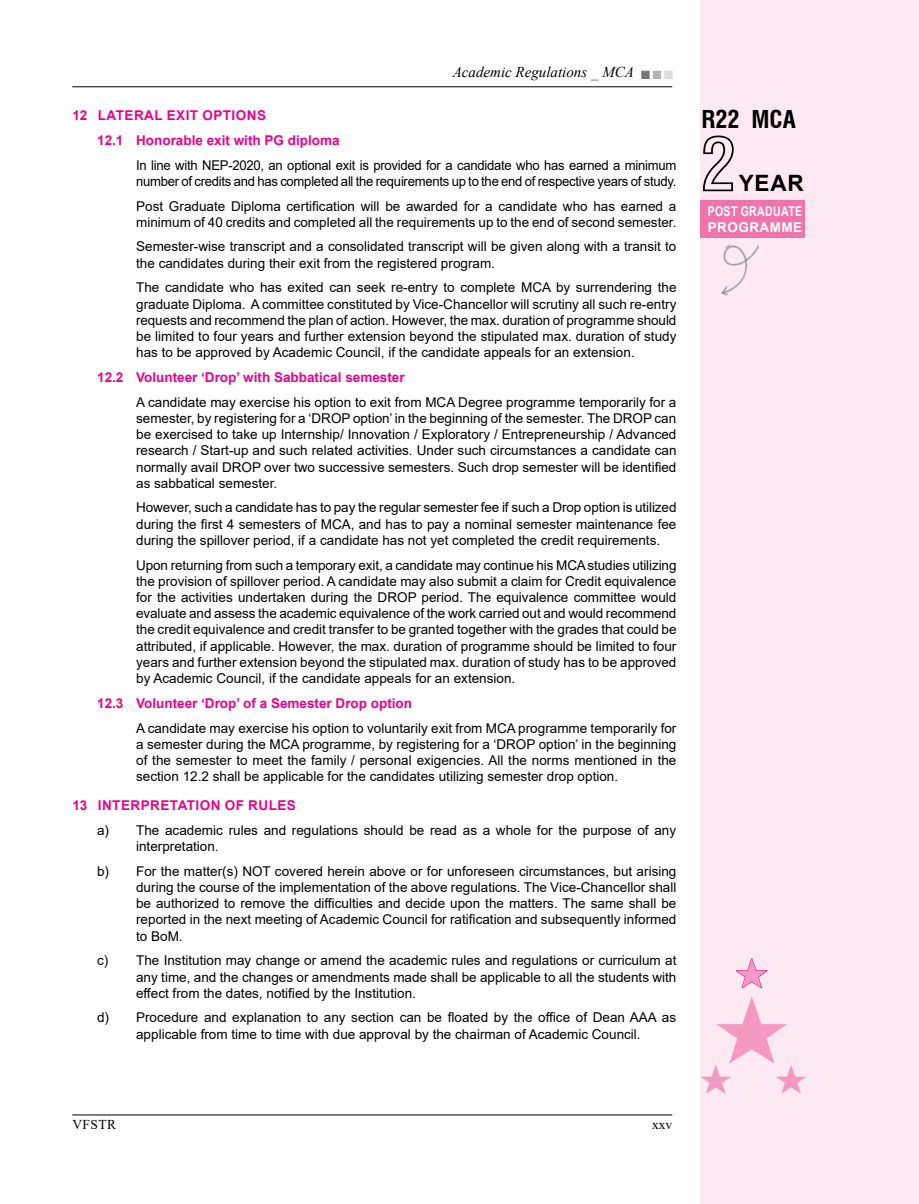
<style>
.page{position:relative;width:919px;height:1204px;background:#fff}
.page>*{position:absolute;margin:0;border:0;box-sizing:border-box;transform-origin:0 0}
.t1{font:73.5px "Swiss 721 BT Bold Condensed Outline";color:#000}
.t2{font:36.75px "Zapf Dingbats IT Cby BT";color:#f49ac2}
.t3{font:700 condensed 24px "Swiss 721 BT";color:#000}
.t4{font:700 22.5px "Arial";color:#000}
.t5{font:italic 15px "Times New Roman";color:#000}
.t6{font:13.5px/16.2px "Arial";color:#000;text-align:justify}
.t7{font:13.5px/16.2px "Arial";letter-spacing:-.02em;color:#000}
.t8{font:700 13.5px/24.8px "Arial";color:#ec008c}
.t9{font:700 13.5px/16.2px "Arial";letter-spacing:.035em;color:#fff;scale:.78 1}
.t10{font:13.5px "Times New Roman";letter-spacing:.035em;color:#000}
</style>
<div class="page">
<div style="left:700px;top:0;width:218px;height:1203px;background:#fde9f1"></div>
<div style="left:700px;top:200px;width:104px;height:38px;background:#f173ac"></div>
<img style="left:721px;top:244px;width:38px;height:52px">
<hr style="left:72px;top:1114px;width:600px;height:1px;background:#000">
<hr style="left:72px;top:86px;width:600px;height:1px;background:#000">
<div style="left:641px;top:71px;width:8px;height:8px;background:#77787b;border:1px solid #77787b"></div>
<div style="left:653px;top:71px;width:7px;height:8px;background:#b1b4b6"></div>
<div style="left:664px;top:71px;width:8px;height:8px;background:#dcddde"></div>
<svg style="left:736px;top:958px;width:32px;height:31px"></svg>
<p class="t5" style="left:452px;top:62px;width:183px">Academic Regulations _ MCA</p>
<p class="t8" style="left:97px;top:103px;width:244px;text-indent:37px">RAL EXIT OPTIONS<br>12.1 Honorable exit with PG diploma</p>
<p class="t7" style="left:136px;top:157px;width:541px">In line with NEP-2020, an optional exit is provided for a candidate who has earned a minimum number of credits and has completed all the requirements up to the end of respective years of study.</p>
<p class="t6" style="left:136px;top:198px;width:541px">Post Graduate Diploma certification will be awarded for a candidate who has earned a minimum of 40 credits and completed all the requirements up to the end of second semester.</p>
<p class="t6" style="left:97px;top:238px;width:25px">S</p>
<p class="t8" style="left:72px;top:103px;width:26px">12 LATE</p>
<p class="t6" style="left:136px;top:238px;width:541px;text-indent:9px">emester-wise transcript and a consolidated transcript will be given along with a transit to the candidates during their exit from the registered program.</p>
<p class="t6" style="left:136px;top:279px;width:542px">The candidate who has exited can seek re-entry to complete MCA by surrendering the graduate Diploma. A committee constituted by Vice-Chancellor will scrutiny all such re-entry requests and recommend the plan of action. However, the max. duration of programme should be limited to four years and further extension beyond the stipulated max. duration of study has to be approved by Academic Council, if the candidate appeals for an extension.</p>
<p class="t8" style="left:97px;top:365px;width:309px">12.2 Volunteer ‘Drop’ with Sabbatical semester</p>
<p class="t6" style="left:97px;top:394px;width:25px">A</p>
<p class="t6" style="left:136px;top:394px;width:542px;text-indent:12px">candidate may exercise his option to exit from MCA Degree programme temporarily for a semester, by registering for a ‘DROP option’ in the beginning of the semester. The DROP can be exercised to take up Internship/ Innovation / Exploratory / Entrepreneurship / Advanced research / Start-up and such related activities. U nder such circumstances a candidate can normally avail DROP over two successive semesters. Such drop semester will be identified as sabbatical semester.</p>
<p class="t6" style="left:97px;top:499px;width:25px">H</p>
<p class="t6" style="left:136px;top:499px;width:542px;text-indent:10px">owever, such a candidate has to pay the regular semester fee if such a Drop option is utilized during the first 4 semesters of MCA, and has to pay a nominal semester maintenance fee during the spillover period, if a candidate has not yet completed the credit requirements.</p>
<p class="t6" style="left:97px;top:556px;width:25px">U</p>
<p class="t6" style="left:136px;top:556px;width:542px;text-indent:10px">pon returning from such a temporary exit, a candidate may continue his MCA studies utilizing the provision of spillover period. A candidate may also submit a claim for Credit equivalence for the activities undertaken during the DROP period. The equivalence committee would evaluate and assess the academic equivalence of the work carried out and would recommend the credit equivalence and credit transfer to be granted together with the grades that could be attributed, if applicable. However, the max. duration of programme should be limited to four years and further extension beyond the stipulated max. duration of study has to be approved by Academic Council, if the candidate appeals for an extension.</p>
<p class="t8" style="left:97px;top:690px;width:316px">12.3 Volunteer ‘Drop’ of a Semester Drop option</p>
<p class="t6" style="left:97px;top:719px;width:25px">A</p>
<p class="t6" style="left:136px;top:719px;width:541px;text-indent:12px">candidate may exercise his option to voluntarily exit from MCA programme temporarily for a semester during the MCA programme, by registering for a ‘DROP option’ in the beginning of the semester to meet the family / personal exigencies. All the norms mentioned in the section 12.2 shall be applicable for the candidates utilizing semester drop option.</p>
<p class="t8" style="left:72px;top:793px;width:25px">13 INTE</p>
<p class="t8" style="left:130px;top:793px;width:40px">RPRETATION</p>
<p class="t8" style="left:225px;top:793px;width:44px">OF RULES</p>
<p class="t6" style="left:136px;top:821px;width:541px;text-indent:-39px">a) The academic rules and regulations should be read as a whole for the purpose of any interpretation.</p>
<p class="t6" style="left:136px;top:862px;width:541px;text-indent:-39px">b) For the matter(s) NOT covered herein above or for unforeseen circumstances, but arising during the course of the implementation of the above regulations. The Vice-Chancellor shall be authorized to remove the difficulties and decide upon the matters. The same shall be reported in the next meeting of Academic Council for ratification and subsequently informed to BoM.</p>
<p class="t6" style="left:136px;top:952px;width:542px;text-indent:-39px">c) The Institution may change or amend the academic rules and regulations or curriculum at any time, and the changes or amendments made shall be applicable to all the students with effect from the dates, notified by the Institution.</p>
<p class="t6" style="left:97px;top:1009px;width:580px;text-align:center">d) Procedure and explanation to any section can be floated by the office of Dean AAA as applicable from time to time with due approval by the chairman of Academic Council.</p>
<p class="t10" style="left:72px;top:1115px;width:45px">VFSTR</p>
<p class="t10" style="left:652px;top:1115px;width:22px">xxv</p>
<h3 class="t3" style="left:701px;top:104px;width:96px">R22 MCA</h3>
<h1 class="t1" style="left:699px;top:119px;width:38px">2</h1>
<h3 class="t4" style="left:738px;top:167px;width:66px">Year</h3>
<p class="t9" style="left:707px;top:203px;width:123px">Post graduate<br>Programme</p>
<h2 class="t2" style="left:699px;top:1061px;width:109px">★★★</h2>
</div>
